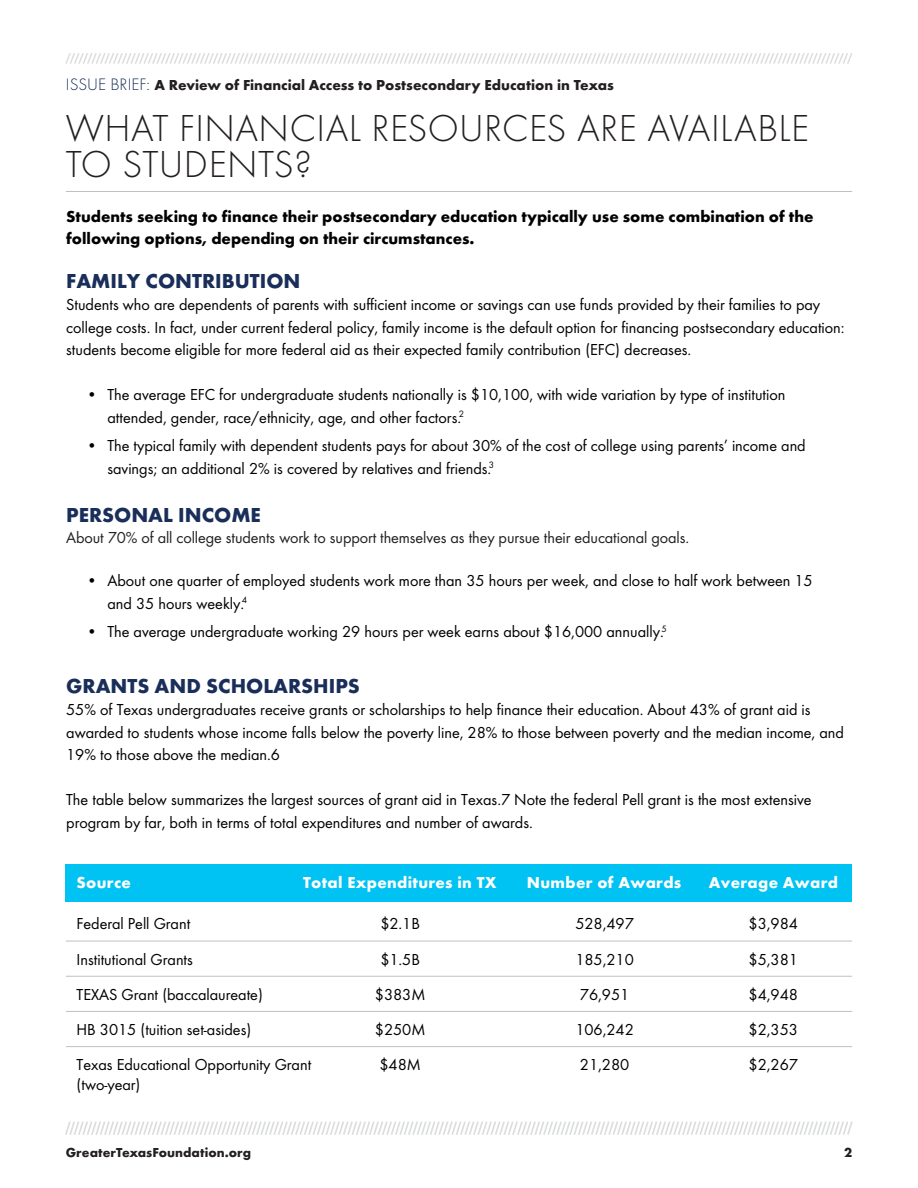
<style>
.page{position:relative;width:918px;height:1188px;background:#fff}
.page>*{position:absolute;margin:0;border:0;box-sizing:border-box;transform-origin:0 0}
.t1{font:300 39px/36px "Futura";letter-spacing:.01em;color:#231f20}
.t2{font:700 21px "Futura";color:#1a2e5a}
.t3{font:16.5px/35.2px "Futura Boo";color:#000}
.t4{font:700 16.5px/22.5px "Futura";color:#000}
.t5{font:16.5px "Futura Boo";letter-spacing:-.005em;color:#231f20}
.t6{font:700 16.5px "Futura";letter-spacing:.02em;color:#fff}
.t7{font:700 15px "Futura";color:#231f20}
.t8{font:700 13.5px "Futura";color:#231f20}
.s1{font-weight:300;font-size:17.25px;color:#1a2e5a}
</style>
<div class="page">
<svg style="left:65px;top:53px;width:787px;height:11px"></svg>
<svg style="left:65px;top:1121px;width:788px;height:14px"></svg>
<hr style="left:66px;top:191px;width:786px;height:1px;background:#c1c0c0">
<hr style="left:66px;top:941px;width:786px;height:1px;background:#c1c0c0">
<hr style="left:66px;top:976px;width:786px;height:1px;background:#c1c0c0">
<hr style="left:66px;top:1011px;width:786px;height:1px;background:#c1c0c0">
<hr style="left:66px;top:1046px;width:786px;height:1px;background:#c1c0c0">
<div style="left:66px;top:864px;width:786px;height:37px;background:#00c2f3"></div>
<p class="t7" style="left:66px;top:74px;width:550px"><span class="s1">ISSUE BRIEF:</span> A Review of Financial Access to Postsecondary Education in Texas</p>
<h1 class="t1" style="left:66px;top:109px;width:745px">WHAT FINANCIAL RESOURCES ARE AVAILABLE<br>TO STUDENTS?</h1>
<p class="t4" style="left:66px;top:204px;width:749px">Students seeking to finance their postsecondary education typically use some combination of the following options, depending on their circumstances.</p>
<p class="t2" style="left:66px;top:266px;width:236px">FAMILY CONTRIBUTION</p>
<p class="t3" style="left:66px;top:293px;width:780px;line-height:22.5px">Students who are dependents of parents with sufficient income or savings can use funds provided by their families to pay college costs. In fact, under current federal policy, family income is the default option for financing postsecondary education: students become eligible for more federal aid as their expected family contribution (EFC) decreases.</p>
<p class="t3" style="left:107px;top:383px;width:680px;line-height:22.5px;text-indent:-21px">• The average EFC for undergraduate students nationally is $10,100, with wide variation by type of institution attended, gender, race/ethnicity, age, and other factors.<sup>2</sup></p>
<p class="t3" style="left:107px;top:434px;width:700px;line-height:22.5px;text-indent:-21px">• The typical family with dependent students pays for about 30% of the cost of college using parents’ income and savings; an additional 2% is covered by relatives and friends.<sup>3</sup></p>
<p class="t2" style="left:66px;top:500px;width:196px">PERSONAL INCOME</p>
<p class="t5" style="left:66px;top:526px;width:624px">About 70% of all college students work to support themselves as they pursue their educational goals.</p>
<p class="t3" style="left:107px;top:569px;width:707px;line-height:22.5px;text-indent:-21px">• About one quarter of employed students work more than 35 hours per week, and close to half work between 15 and 35 hours weekly.<sup>4</sup></p>
<p class="t3" style="left:86px;top:613px;width:582px">• The average undergraduate working 29 hours per week earns about $16,000 annually.<sup>5</sup></p>
<p class="t2" style="left:66px;top:671px;width:295px">GRANTS AND SCHOLARSHIPS</p>
<p class="t3" style="left:66px;top:698px;width:779px;line-height:22.5px">55% of Texas undergraduates receive grants or scholarships to help finance their education. About 43% of grant aid is awarded to students whose income falls below the poverty line, 28% to those between poverty and the median income, and<br>19% to those above the median.6</p>
<p class="t3" style="left:66px;top:788px;width:747px;line-height:22.5px">The table below summarizes the largest sources of grant aid in Texas.7 Note the federal Pell grant is the most extensive program by far, both in terms of total expenditures and number of awards.</p>
<p class="t6" style="left:527px;top:871px;width:156px">Number of Awards</p>
<p class="t3" style="left:575px;top:905px;width:60px">528,497<br>185,210<br>76,951<br>106,242<br>21,280</p>
<p class="t3" style="left:749px;top:905px;width:51px;text-align:justify">$3,984 $5,381 $4,948 $2,353 $2,267</p>
<p class="t6" style="left:77px;top:871px;width:56px">Source</p>
<p class="t6" style="left:709px;top:871px;width:131px">Average Award</p>
<p class="t3" style="left:77px;top:905px;width:236px">Federal Pell Grant<br>Institutional Grants<br>TEXAS Grant (baccalaureate)<br>HB 3015 (tuition set-asides)<br>Texas Educational Opportunity Grant</p>
<p class="t3" style="left:77px;top:1066px;width:65px">(two-year)</p>
<p class="t6" style="left:303px;top:871px;width:195px">Total Expenditures in TX</p>
<p class="t3" style="left:375px;top:905px;width:52px;text-align:center">$2.1B $1.5B $383M $250M $48M</p>
<p class="t8" style="left:66px;top:1142px;width:187px">GreaterTexasFoundation.org</p>
<p class="t8" style="left:844px;top:1142px;width:10px">2</p>
</div>
